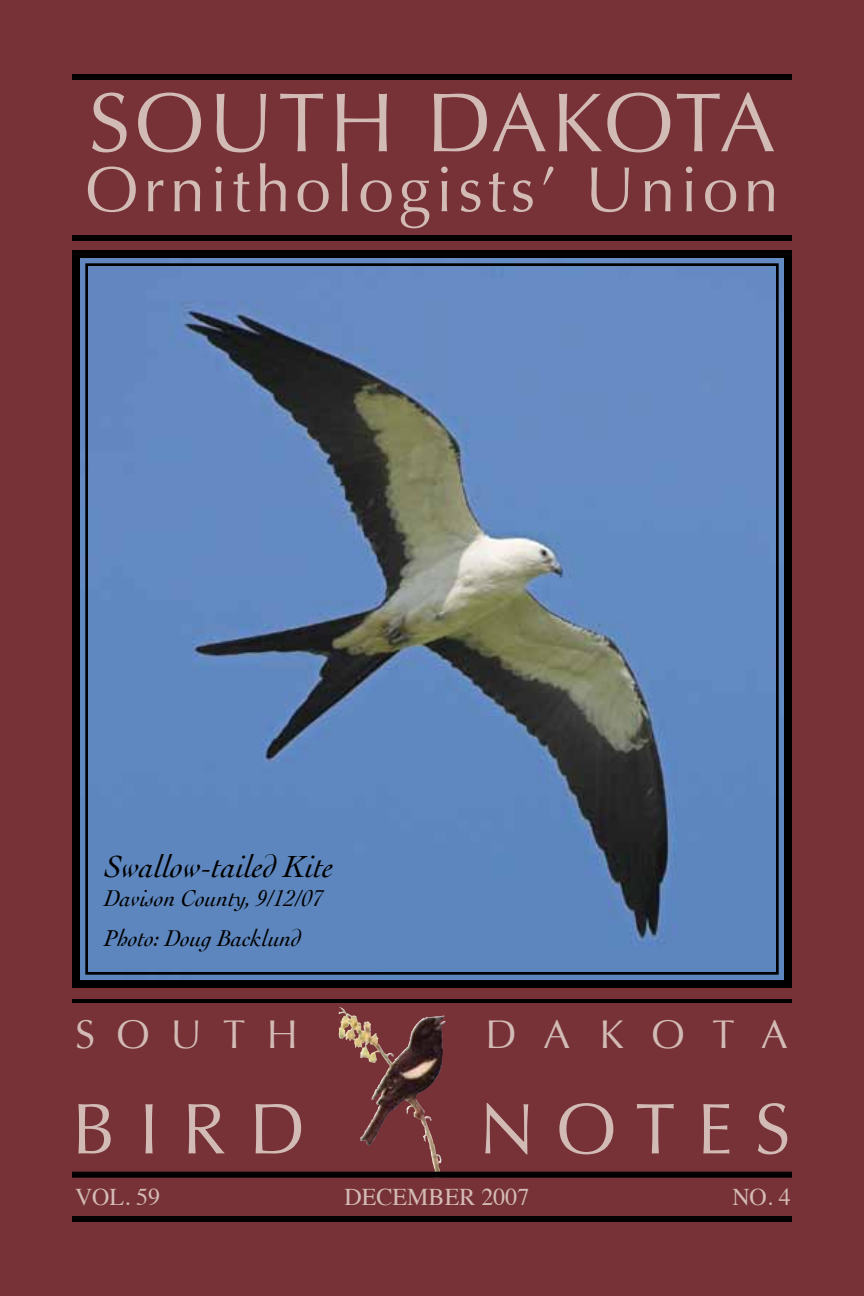
<style>
.page{position:relative;width:864px;height:1296px;background:#773238}
.page>*{position:absolute;margin:0;border:0;box-sizing:border-box;transform-origin:0 0}
.t1{font:84px "Optima";letter-spacing:.05em;color:#d3bbb5}
.t2{font:72px "Optima";letter-spacing:.32em;color:#d3bbb5}
.t3{font:64px "Optima";letter-spacing:.075em;color:#d3bbb5}
.t4{font:40px "Optima";color:#d3bbb5}
.t5{font:italic 32px "Cochin";color:#000}
.t6{font:italic 24px/40.8px "Cochin";color:#000}
.t7{font:24px "Times";color:#d3bbb5}
</style>
<div class="page">
<svg style="left:72px;top:250px;width:720px;height:738px;background:#5b7aa5"></svg>
<div style="left:85px;top:263px;width:694px;height:712px;border:3px solid #000"></div>
<div style="left:72px;top:235px;width:720px;height:6px;background:#000"></div>
<div style="left:72px;top:74px;width:720px;height:6px;background:#000"></div>
<img style="left:338px;top:1011px;width:52px;height:96px">
<hr style="left:72px;top:999px;width:720px;height:4px;background:#000">
<div style="left:72px;top:1172px;width:720px;height:6px;background:#000"></div>
<div style="left:72px;top:1216px;width:720px;height:6px;background:#000"></div>
<h1 class="t1" style="left:88px;top:74px;width:689px">SOUTH DAKOTA</h1>
<h3 class="t3" style="left:85px;top:152px;width:695px">Ornithologists’ Union</h3>
<h3 class="t5" style="left:104px;top:845px;width:231px">Swallow-tailed Kite</h3>
<p class="t6" style="left:104px;top:876px;width:221px">Davison County, 9/12/07<br>Photo: Doug Backlund</p>
<h3 class="t4" style="left:75px;top:1011px;width:87px">S outh</h3>
<h3 class="t4" style="left:485px;top:1011px;width:108px">D akota</h3>
<h2 class="t2" style="left:72px;top:1087px;width:235px">BirD</h2>
<h2 class="t2" style="left:479px;top:1087px;width:305px">Not es</h2>
<p class="t7" style="left:75px;top:1175px;width:87px">VOL. 59</p>
<p class="t7" style="left:345px;top:1175px;width:186px">DECEMBER 2007</p>
<p class="t7" style="left:732px;top:1175px;width:60px">NO. 4</p>
</div>
